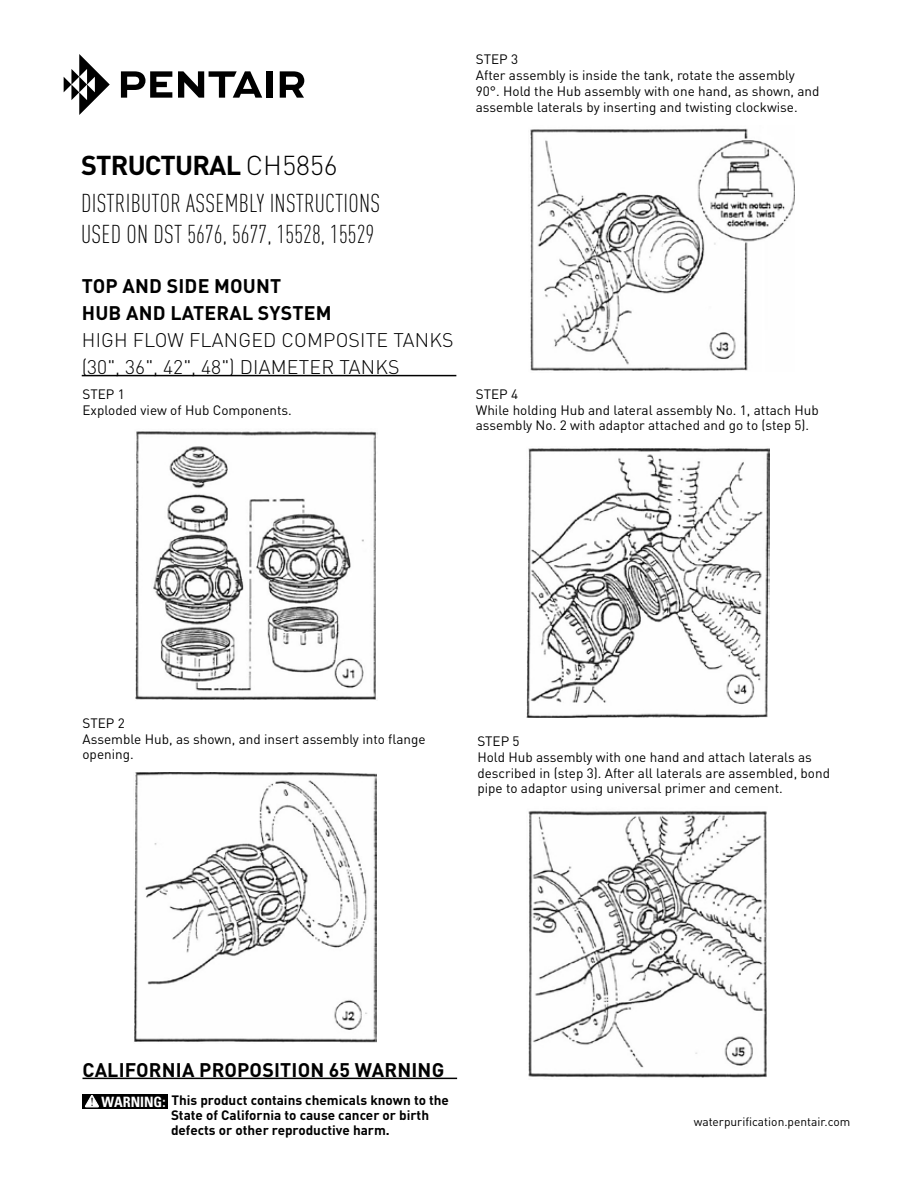
<style>
.page{position:relative;width:918px;height:1188px;background:#fff}
.page>*{position:absolute;margin:0;border:0;box-sizing:border-box;transform-origin:0 0}
.t1{font:700 27px "DIN Pro";letter-spacing:-.03em;color:#000}
.t2{font:300 condensed 25.5px/30.6px "DIN Pro";letter-spacing:.01em;color:#000}
.t3{font:700 19.5px/27px "DIN Pro";letter-spacing:.01em;color:#000}
.t4{font:300 19.5px/27px "DIN Pro";letter-spacing:.01em;color:#000}
.t5{font:13.5px/15.8px "DIN Pro";color:#000}
.t6{font:700 13.5px/15px "DIN Pro";color:#000}
.t7{font:12px "DIN Pro";color:#000}
.s1{font-weight:300}
.s2{font-family:"Univers LT Std";font-stretch:condensed;font-size:14.25px;color:#fff}
</style>
<div class="page">
<img style="left:530px;top:128px;width:265px;height:243px">
<hr style="left:82px;top:1078px;width:375px;height:1px;background:#000">
<div style="left:82px;top:1094px;width:86px;height:15px;background:#000"></div>
<svg style="left:84px;top:1095px;width:15px;height:13px"></svg>
<img style="left:135px;top:431px;width:242px;height:269px">
<img style="left:134px;top:773px;width:242px;height:270px">
<img style="left:528px;top:810px;width:239px;height:268px">
<img style="left:527px;top:448px;width:243px;height:269px">
<hr style="left:82px;top:375px;width:374px;height:1px;background:#000">
<svg style="left:64px;top:54px;width:46px;height:61px"></svg>
<svg style="left:121px;top:71px;width:51px;height:27px"></svg>
<svg style="left:178px;top:71px;width:84px;height:27px"></svg>
<div style="left:267px;top:71px;width:6px;height:27px;background:#000"></div>
<svg style="left:280px;top:71px;width:24px;height:27px"></svg>
<h1 class="t1" style="left:81px;top:143px;width:258px">STRUCTURAL <span class="s1">CH5856</span></h1>
<h2 class="t2" style="left:81px;top:187px;width:301px">DISTRIBUTOR ASSEMBLY INSTRUCTIONS<br>USED ON DST 5676, 5677, 15528, 15529</h2>
<h3 class="t3" style="left:82px;top:270px;width:251px">TOP AND SIDE MOUNT<br>HUB AND LATERAL SYSTEM</h3>
<h3 class="t4" style="left:82px;top:325px;width:373px">HIGH FLOW FLANGED COMPOSITE TANKS (30", 36", 42", 48") DIAMETER TANKS</h3>
<p class="t5" style="left:82px;top:385px;width:211px">STEP 1<br>Exploded view of Hub Components.</p>
<p class="t5" style="left:476px;top:50px;width:345px">STEP 3<br>After assembly is inside the tank, rotate the assembly 90°. Hold the Hub assembly with one hand, as shown, and assemble laterals by inserting and twisting clockwise.</p>
<p class="t5" style="left:476px;top:385px;width:344px">STEP 4<br>While holding Hub and lateral assembly No. 1, attach Hub assembly No. 2 with adaptor attached and go to (step 5).</p>
<p class="t5" style="left:82px;top:714px;width:345px">STEP 2<br>Assemble Hub, as shown, and insert assembly into flange opening.</p>
<p class="t5" style="left:477px;top:732px;width:354px">STEP 5<br>Hold Hub assembly with one hand and attach laterals as described in (step 3). After all laterals are assembled, bond pipe to adaptor using universal primer and cement.</p>
<h3 class="t3" style="left:83px;top:1054px;width:363px">CALIFORNIA PROPOSITION 65 WARNING</h3>
<p class="t6" style="left:171px;top:1091px;width:280px;text-indent:-69px"><span class="s2">WARNING:</span> This product contains chemicals known to the<br>State of California to cause cancer or birth defects or other reproductive harm.</p>
<p class="t7" style="left:694px;top:1113px;width:158px">waterpurification.pentair.com</p>
</div>
